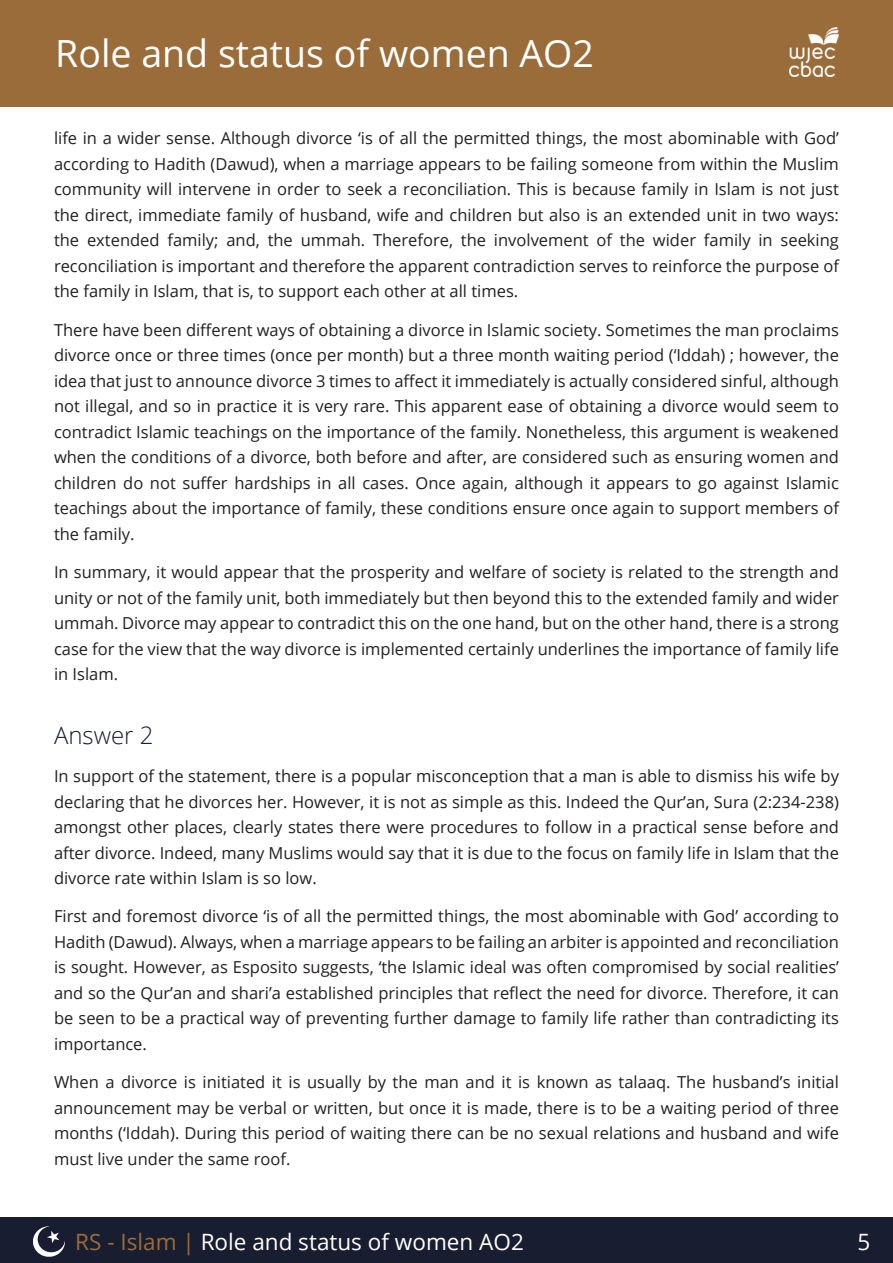
<style>
.page{position:relative;width:893px;height:1263px;background:#fff}
.page>*{position:absolute;margin:0;border:0;box-sizing:border-box;transform-origin:0 0}
.t1{font:37.5px "Open Sans";color:#fff}
.sub-heading{font:300 24px "Open Sans";color:#181d30}
.t2{font:22.5px "Open Sans";color:#fff}
.Paragraph_text{font:16.5px/25.5px "Open Sans";color:#231f20;text-align:justify}
.s1{color:#9a6c3a}
</style>
<div class="page">
<div style="left:0;top:0;width:893px;height:106px;background:#9a6c3a"></div>
<div style="left:0;top:1217px;width:893px;height:46px;background:#181d30"></div>
<img style="left:34px;top:1226px;width:31px;height:31px">
<img style="left:789px;top:28px;width:50px;height:49px">
<h1 class="t1" style="left:55px;top:28px;width:540px">Role and status of women AO2</h1>
<p class="Paragraph_text" style="left:54px;top:125px;width:786px">life in a wider sense. Although divorce ‘is of all the permitted things, the most abominable with God’ according to Hadith (Dawud), when a marriage appears to be failing someone from within the Muslim community will intervene in order to seek a reconciliation. This is because family in Islam is not just the direct, immediate family of husband, wife and children but also is an extended unit in two ways: the extended family; and, the ummah. Therefore, the involvement of the wider family in seeking reconciliation is important and therefore the apparent contradiction serves to reinforce the purpose of the family in Islam, that is, to support each other at all times.</p>
<p class="Paragraph_text" style="left:54px;top:317px;width:786px">There have been different ways of obtaining a divorce in Islamic society. Sometimes the man proclaims divorce once or three times (once per month) but a three month waiting period (‘Iddah) ; however, the idea that just to announce divorce 3 times to affect it immediately is actually considered sinful, although not illegal, and so in practice it is very rare. This apparent ease of obtaining a divorce would seem to contradict Islamic teachings on the importance of the family. Nonetheless, this argument is weakened when the conditions of a divorce, both before and after, are considered such as ensuring women and children do not suffer hardships in all cases. Once again, although it appears to go against Islamic teachings about the importance of family, these conditions ensure once again to support members of the family.</p>
<p class="Paragraph_text" style="left:54px;top:559px;width:786px">In summary, it would appear that the prosperity and welfare of society is related to the strength and unity or not of the family unit, both immediately but then beyond this to the extended family and wider ummah. Divorce may appear to contradict this on the one hand, but on the other hand, there is a strong case for the view that the way divorce is implemented certainly underlines the importance of family life in Islam.</p>
<p class="sub-heading" style="left:54px;top:719px;width:101px">Answer 2</p>
<p class="Paragraph_text" style="left:54px;top:763px;width:786px">In support of the statement, there is a popular misconception that a man is able to dismiss his wife by declaring that he divorces her. However, it is not as simple as this. Indeed the Qur’an, Sura (2:234-238) amongst other places, clearly states there were procedures to follow in a practical sense before and after divorce. Indeed, many Muslims would say that it is due to the focus on family life in Islam that the divorce rate within Islam is so low.</p>
<p class="Paragraph_text" style="left:54px;top:903px;width:786px">First and foremost divorce ‘is of all the permitted things, the most abominable with God’ according to Hadith (Dawud). Always, when a marriage appears to be failing an arbiter is appointed and reconciliation is sought. However, as Esposito suggests, ‘the Islamic ideal was often compromised by social realities’ and so the Qur’an and shari’a established principles that reflect the need for divorce. Therefore, it can be seen to be a practical way of preventing further damage to family life rather than contradicting its importance.</p>
<p class="Paragraph_text" style="left:54px;top:1069px;width:786px">When a divorce is initiated it is usually by the man and it is known as talaaq. The husband’s initial announcement may be verbal or written, but once it is made, there is to be a waiting period of three months (‘Iddah). During this period of waiting there can be no sexual relations and husband and wife must live under the same roof.</p>
<h3 class="t2" style="left:75px;top:1226px;width:450px"><span class="s1">RS - Islam |</span> Role and status of women AO2</h3>
<h3 class="t2" style="left:858px;top:1226px;width:14px">5</h3>
</div>
